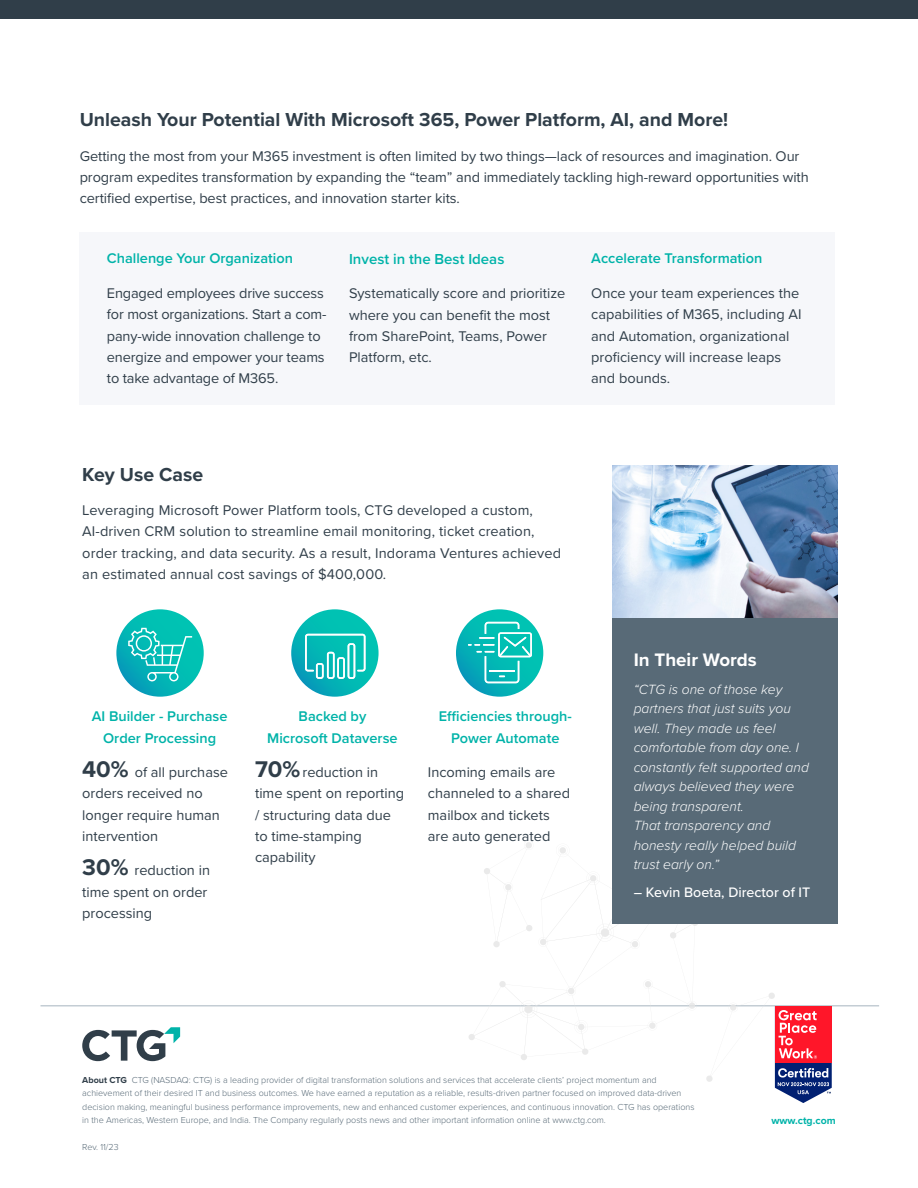
<style>
.page{position:relative;width:918px;height:1188px;background:#fff}
.page>*{position:absolute;margin:0;border:0;box-sizing:border-box;transform-origin:0 0}
.Header_1__________13pt__00C4B3{font:700 19.5px "Proxima Nova";color:#303e49}
.Highlight_Title{font:700 18.75px "Proxima Nova";color:#fff}
.Header_1__________13pt__00C4B3-2{font:600 15px "Proxima Nova";color:#00b3a9}
.Header_1__________13pt__00C4B3-3{font:14.55px/21.3px "Proxima Nova";color:#303e49}
.Header_1__________13pt__00C4B3-4{font:600 14.55px/21.3px "Proxima Nova";color:#00b3a9;text-align:center}
.Attribution_-_Sidebar_Quote{font:500 14.25px "Proxima Nova";color:#fff}
.In_Their_Words_Text_Quotes__italic{font:italic 300 13.8px/19.5px "Proxima Nova";color:#fff}
.t1{font:700 10.5px "Proxima Nova";color:#00b3a9}
.t2{font:300 9px/13.5px "Proxima Nova";color:#586a77}
.s1{font-weight:700;font-size:23.55px}
.s2{font-weight:700;color:#303e49}
</style>
<div class="page">
<hr style="left:40px;top:1005px;width:839px;height:1px;background:#a7b4bf">
<div style="left:0;top:0;width:918px;height:19px;background:#303e49"></div>
<svg style="left:82px;top:1027px;width:98px;height:34px"></svg>
<svg style="left:706px;top:993px;width:126px;height:110px"></svg>
<svg style="left:468px;top:842px;width:231px;height:218px"></svg>
<img style="left:613px;top:465px;width:225px;height:153px">
<div style="left:80px;top:232px;width:755px;height:173px;background:#f6f7fa"></div>
<div style="left:612px;top:618px;width:226px;height:306px;background:#586a77"></div>
<svg style="left:456px;top:609px;width:87px;height:88px;background:#0cb8b7"></svg>
<svg style="left:468px;top:622px;width:64px;height:61px;background:#2dc5c1"></svg>
<svg style="left:291px;top:609px;width:88px;height:88px;background:#0dbab7"></svg>
<svg style="left:305px;top:634px;width:61px;height:45px"></svg>
<svg style="left:116px;top:609px;width:88px;height:88px;background:#0ebab8"></svg>
<svg style="left:128px;top:628px;width:64px;height:53px;background:#2cc4c0"></svg>
<p class="Header_1__________13pt__00C4B3" style="left:80px;top:105px;width:650px">Unleash Your Potential With Microsoft 365, Power Platform, AI, and More!</p>
<p class="Header_1__________13pt__00C4B3-3" style="left:80px;top:145px;width:731px">Getting the most from your M365 investment is often limited by two things—lack of resources and imagination. Our program expedites transformation by expanding the “team” and immediately tackling high-reward opportunities with certified expertise, best practices, and innovation starter kits.</p>
<p class="Header_1__________13pt__00C4B3-4" style="left:107px;top:248px;width:188px">Challenge Your Organization</p>
<p class="Header_1__________13pt__00C4B3-3" style="left:107px;top:282px;width:221px">Engaged employees drive success for most organizations. Start a com&shy;pany-wide innovation challenge to energize and empower your teams to take advantage of M365.</p>
<p class="Header_1__________13pt__00C4B3-2" style="left:349px;top:248px;width:157px">Invest in the Best Ideas</p>
<p class="Header_1__________13pt__00C4B3-3" style="left:349px;top:282px;width:218px">Systematically score and prioritize where you can benefit the most from SharePoint, Teams, Power<br>Platform, etc.</p>
<p class="Header_1__________13pt__00C4B3-4" style="left:591px;top:248px;width:173px">Accelerate Transformation</p>
<p class="Header_1__________13pt__00C4B3-3" style="left:591px;top:282px;width:212px">Once your team experiences the capabilities of M365, including AI and Automation, organizational proficiency will increase leaps and bounds.</p>
<p class="Header_1__________13pt__00C4B3" style="left:82px;top:460px;width:122px">Key Use Case</p>
<p class="Header_1__________13pt__00C4B3-3" style="left:82px;top:499px;width:481px">Leveraging Microsoft Power Platform tools, CTG developed a custom, AI-driven CRM solution to streamline email monitoring, ticket creation, order tracking, and data security. As a result, Indorama Ventures achieved an estimated annual cost savings of $400,000.</p>
<p class="Header_1__________13pt__00C4B3-4" style="left:92px;top:705px;width:137px">AI Builder - Purchase<br>Order Processing</p>
<p class="Header_1__________13pt__00C4B3-3" style="left:82px;top:761px;width:147px"><span class="s1">40%</span> of all purchase orders received no longer require human intervention</p>
<p class="Header_1__________13pt__00C4B3-3" style="left:82px;top:859px;width:129px"><span class="s1">30%</span> reduction in time spent on order processing</p>
<p class="Header_1__________13pt__00C4B3-4" style="left:267px;top:705px;width:132px">Backed by<br>Microsoft Dataverse</p>
<p class="Header_1__________13pt__00C4B3-3" style="left:255px;top:761px;width:151px"><span class="s1">70%</span>reduction in time spent on reporting / structuring data due to time-stamping capability</p>
<p class="Header_1__________13pt__00C4B3-4" style="left:439px;top:705px;width:135px">Efficiencies through-<br>Power Automate</p>
<p class="Header_1__________13pt__00C4B3-3" style="left:428px;top:761px;width:144px">Incoming emails are channeled to a shared mailbox and tickets are auto generated</p>
<p class="Highlight_Title" style="left:634px;top:645px;width:125px">In Their Words</p>
<p class="In_Their_Words_Text_Quotes__italic" style="left:634px;top:679px;width:177px">“CTG is one of those key partners that just suits you well. They made us feel comfortable from day one. I constantly felt supported and always believed they were being transparent.<br>That transparency and honesty really helped build trust early on.”</p>
<p class="Attribution_-_Sidebar_Quote" style="left:634px;top:881px;width:178px">– Kevin Boeta, Director of IT</p>
<p class="t2" style="left:82px;top:1072px;width:614px"><span class="s2">About CTG</span> CTG (NASDAQ: CTG) is a leading provider of digital transformation solutions and services that accelerate clients’ project momentum and achievement of their desired IT and business outcomes. We have earned a reputation as a reliable, results-driven partner focused on improved data-driven decision making, meaningful business performance improvements, new and enhanced customer experiences, and continuous innovation. CTG has operations in the Americas, Western Europe, and India. The Company regularly posts news and other important information online at www.ctg.com.</p>
<p class="t2" style="left:82px;top:1140px;width:38px">Rev. 11/23</p>
<p class="t1" style="left:771px;top:1113px;width:66px">www.ctg.com</p>
</div>
